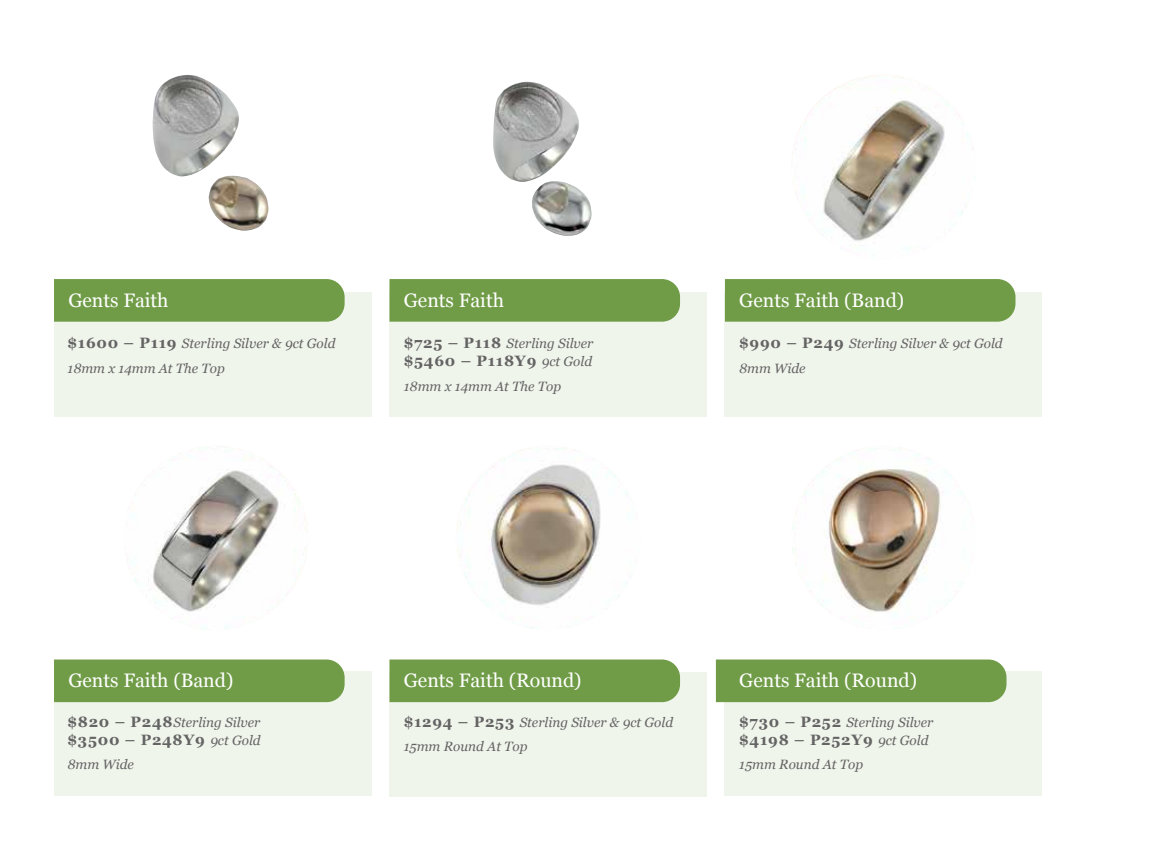
<style>
.page{position:relative;width:1170px;height:851px;background:#fff}
.page>*{position:absolute;margin:0;border:0;box-sizing:border-box;transform-origin:0 0}
.t1{font:19.5px "Georgia";color:#fff}
.t2{font:700 15px "Georgia";letter-spacing:.05em;color:#646464}
.t3{font:italic 13.5px/24.8px "Georgia";color:#646464}
.s1{font-weight:700;font-style:normal;font-size:15px}
.s2{font-weight:400;font-style:italic;font-size:13.5px}
</style>
<div class="page">
<div style="left:54px;top:671px;width:317px;height:125px;background:#f0f5ec"></div>
<svg style="left:54px;top:279px;width:290px;height:13px;background:#729d4a"></svg>
<svg style="left:54px;top:292px;width:317px;height:124px;background:#d4e1c8"></svg>
<div style="left:389px;top:292px;width:317px;height:125px;background:#f0f5ec"></div>
<div style="left:724px;top:292px;width:317px;height:124px;background:#f0f5ec"></div>
<div style="left:389px;top:672px;width:317px;height:124px;background:#f0f5ec"></div>
<div style="left:724px;top:671px;width:317px;height:125px;background:#f0f5ec"></div>
<div style="left:389px;top:279px;width:291px;height:42px;background:#709c47"></div>
<div style="left:724px;top:279px;width:291px;height:42px;background:#709c47"></div>
<div style="left:54px;top:659px;width:290px;height:43px;background:#709c47"></div>
<div style="left:389px;top:659px;width:291px;height:43px;background:#709c47"></div>
<div style="left:715px;top:659px;width:291px;height:43px;background:#709c47"></div>
<img style="left:493px;top:82px;width:98px;height:154px">
<img style="left:153px;top:75px;width:115px;height:156px">
<img style="left:791px;top:75px;width:185px;height:184px;border-radius:92px">
<img style="left:123px;top:445px;width:185px;height:185px;border-radius:92px">
<img style="left:455px;top:445px;width:185px;height:185px;border-radius:92px">
<img style="left:791px;top:445px;width:185px;height:185px;border-radius:92px">
<h1 class="t1" style="left:68px;top:286px;width:102px">Gents Faith</h1>
<p class="t3" style="left:68px;top:330px;width:269px"><span class="s1">$1600 – P119</span> Sterling Silver &amp; 9ct Gold<br>18mm x 14mm At The Top</p>
<p class="t3" style="left:739px;top:330px;width:265px"><span class="s1">$990 – P249</span> Sterling Silver &amp; 9ct Gold<br>8mm Wide</p>
<h1 class="t1" style="left:404px;top:286px;width:102px">Gents Faith</h1>
<h1 class="t1" style="left:739px;top:286px;width:166px">Gents Faith (Band)</h1>
<p class="t3" style="left:404px;top:330px;width:191px"><span class="s1">$725 – P118</span> Sterling Silver</p>
<p class="t2" style="left:404px;top:350px;width:190px">$5460 – P118Y9 <span class="s2">9ct Gold</span></p>
<p class="t3" style="left:404px;top:373px;width:159px">18mm x 14mm At The Top</p>
<h1 class="t1" style="left:68px;top:666px;width:166px">Gents Faith (Band)</h1>
<h1 class="t1" style="left:404px;top:666px;width:179px">Gents Faith (Round)</h1>
<h1 class="t1" style="left:739px;top:666px;width:179px">Gents Faith (Round)</h1>
<p class="t3" style="left:68px;top:708px;width:194px"><span class="s1">$820 – P248</span>Sterling Silver</p>
<p class="t2" style="left:68px;top:728px;width:195px">$3500 – P248Y9 <span class="s2">9ct Gold</span></p>
<p class="t3" style="left:67px;top:751px;width:68px">8mm Wide</p>
<p class="t3" style="left:404px;top:708px;width:271px"><span class="s1">$1294 – P253</span> Sterling Silver &amp; 9ct Gold<br>15mm Round At Top</p>
<p class="t3" style="left:739px;top:708px;width:196px"><span class="s1">$730 – P252</span> Sterling Silver</p>
<p class="t2" style="left:739px;top:728px;width:191px">$4198 – P252Y9 <span class="s2">9ct Gold</span></p>
<p class="t3" style="left:739px;top:751px;width:125px">15mm Round At Top</p>
</div>
